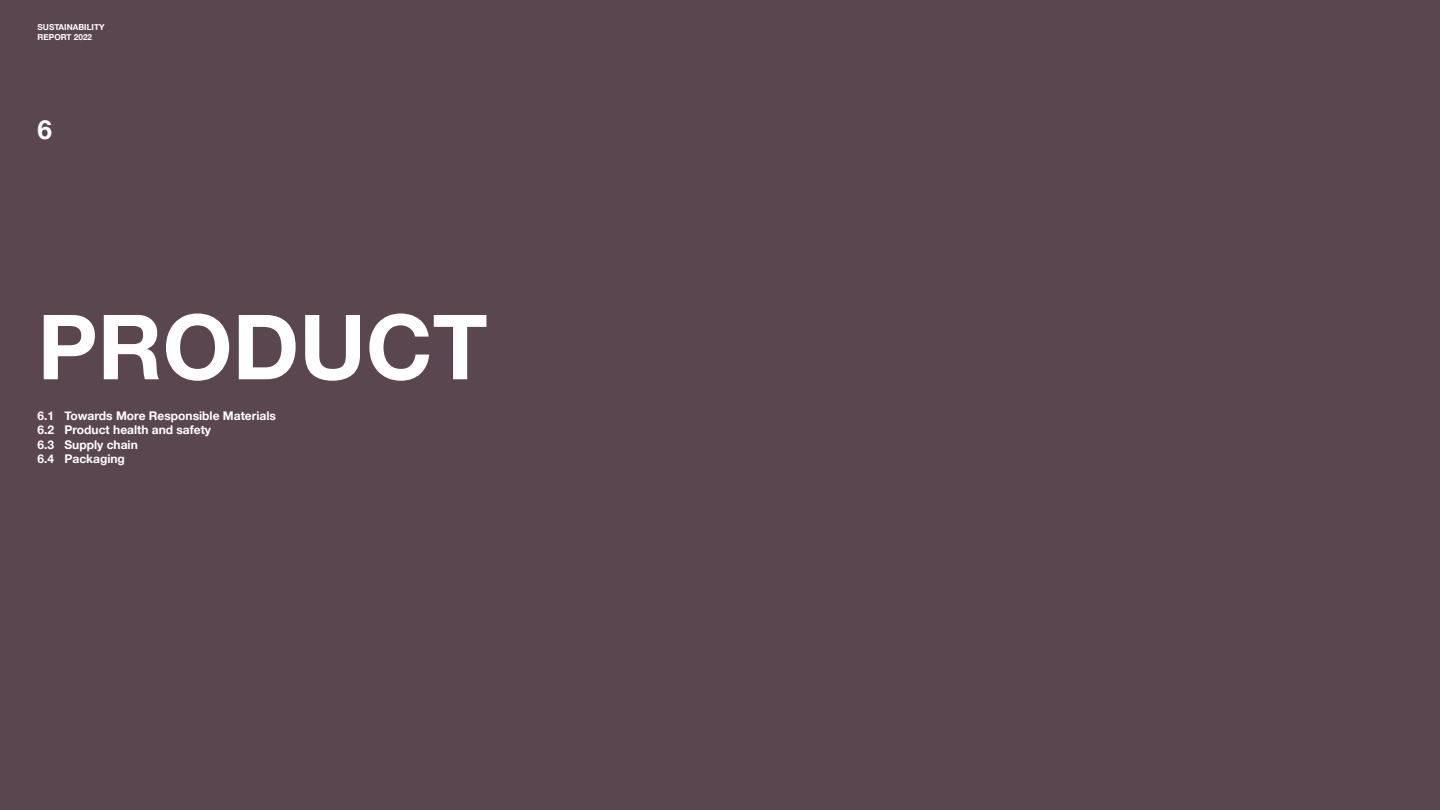
<style>
.page{position:relative;width:1440px;height:810px;background:#59464f}
.page>*{position:absolute;margin:0;border:0;box-sizing:border-box;transform-origin:0 0}
.t1{font:700 90px "Helvetica Neue";color:#fff}
.t2{font:700 26.25px "Helvetica Neue";color:#fff}
.t3{font:700 12px/14.4px "Helvetica Neue";color:#fff}
.t4{font:700 8.25px/9.9px "Helvetica Neue";color:#fff}
</style>
<div class="page">
<p class="t4" style="left:38px;top:22px;width:69px">SUSTAINABILITY<br>REPORT 2022</p>
<h2 class="t2" style="left:38px;top:109px;width:16px">6</h2>
<h1 class="t1" style="left:38px;top:277px;width:452px">PRODUCT</h1>
<p class="t3" style="left:38px;top:409px;width:240px">6.1 Towards More Responsible Materials<br>6.2 Product health and safety<br>6.3 Supply chain<br>6.4 Packaging</p>
</div>
